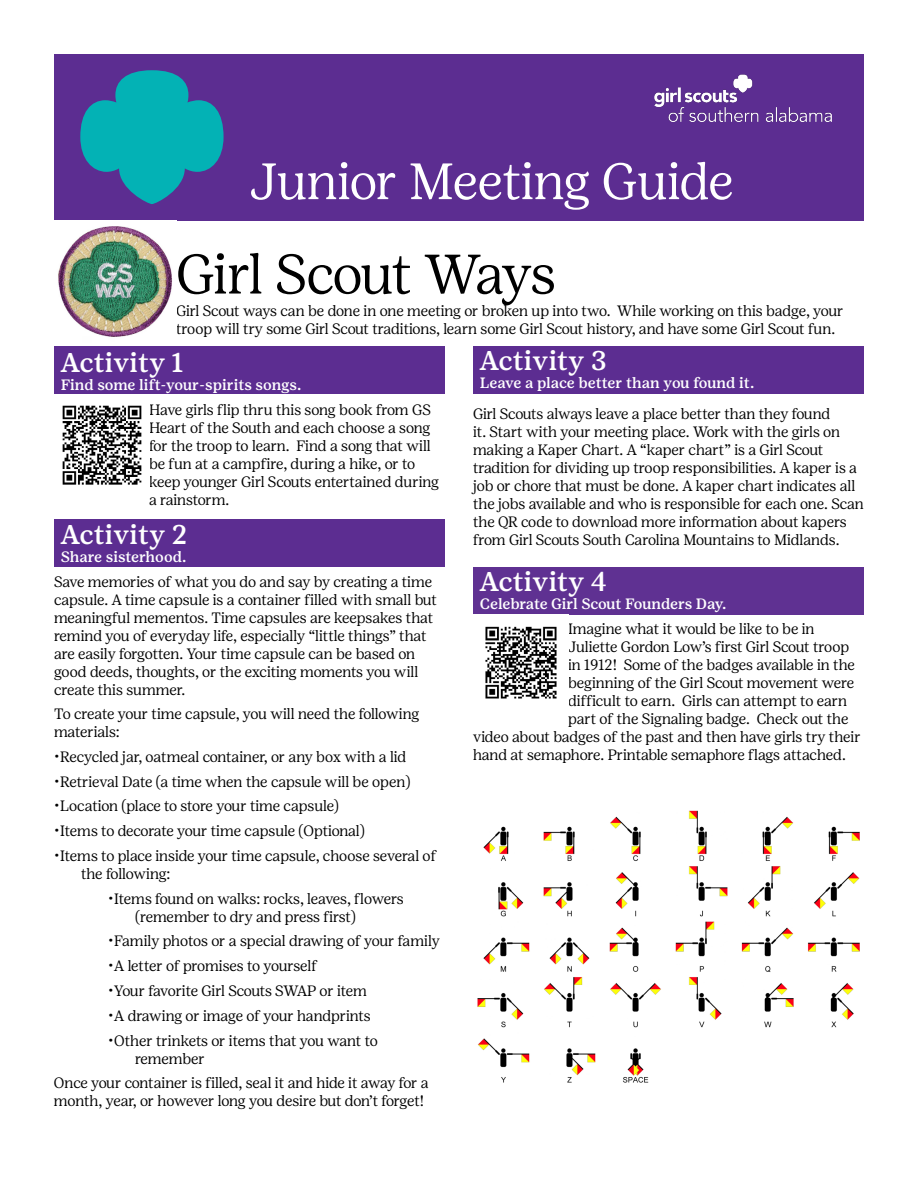
<style>
.page{position:relative;width:918px;height:1188px;background:#fff}
.page>*{position:absolute;margin:0;border:0;box-sizing:border-box;transform-origin:0 0}
.t1{font:300 55.5px "Girl Scout Display";letter-spacing:-.03em;color:#000}
.t2{font:300 51px "Girl Scout Display";letter-spacing:-.01em;color:#fff}
.t3{font:500 27px "Girl Scout Text";color:#fff}
.t4{font:300 15px/18px "Girl Scout Display";letter-spacing:-.005em;color:#000}
.t5{font:500 15px "Girl Scout Text";letter-spacing:-.01em;color:#fff}
.t6{font:300 15px "Girl Scout Display";letter-spacing:-.025em;color:#000}
</style>
<div class="page">
<div style="left:54px;top:54px;width:810px;height:166px;background:#5c2d91"></div>
<svg style="left:80px;top:70px;width:144px;height:134px"></svg>
<img style="left:654px;top:74px;width:178px;height:48px">
<div style="left:54px;top:519px;width:391px;height:48px;background:#5c2d91"></div>
<div style="left:54px;top:346px;width:391px;height:48px;background:#5c2d91"></div>
<div style="left:473px;top:567px;width:391px;height:48px;background:#5f3192"></div>
<div style="left:473px;top:346px;width:391px;height:48px;background:#5c2d91"></div>
<img style="left:62px;top:405px;width:80px;height:80px">
<img style="left:485px;top:626px;width:72px;height:73px">
<img style="left:477px;top:810px;width:383px;height:273px">
<img style="left:58px;top:226px;width:114px;height:111px">
<h2 class="t2" style="left:249px;top:153px;width:485px">Junior Meeting Guide</h2>
<h1 class="t1" style="left:176px;top:243px;width:381px">Girl Scout Ways</h1>
<p class="t4" style="left:176px;top:302px;width:669px">Girl Scout ways can be done in one meeting or broken up into two. While working on this badge, your troop will try some Girl Scout traditions, learn some Girl Scout history, and have some Girl Scout fun.</p>
<h3 class="t3" style="left:61px;top:347px;width:124px">Activity 1</h3>
<p class="t5" style="left:61px;top:376px;width:242px">Find some lift-your-spirits songs.</p>
<p class="t4" style="left:149px;top:400px;width:292px">Have girls flip thru this song book from GS Heart of the South and each choose a song for the troop to learn. Find a song that will be fun at a campfire, during a hike, or to keep younger Girl Scouts entertained during a rainstorm.</p>
<h3 class="t3" style="left:61px;top:519px;width:129px">Activity 2</h3>
<p class="t5" style="left:61px;top:548px;width:127px">Share sisterhood.</p>
<p class="t4" style="left:54px;top:572px;width:384px">Save memories of what you do and say by creating a time capsule. A time capsule is a container filled with small but meaningful mementos. Time capsules are keepsakes that remind you of everyday life, especially “little things” that are easily forgotten. Your time capsule can be based on good deeds, thoughts, or the exciting moments you will create this summer.</p>
<p class="t4" style="left:54px;top:705px;width:367px">To create your time capsule, you will need the following materials:</p>
<p class="t4" style="left:54px;top:748px;width:354px">•Recycled jar, oatmeal container, or any box with a lid</p>
<p class="t4" style="left:54px;top:773px;width:358px">•Retrieval Date (a time when the capsule will be open)</p>
<p class="t4" style="left:54px;top:797px;width:286px">•Location (place to store your time capsule)</p>
<p class="t4" style="left:54px;top:822px;width:312px">•Items to decorate your time capsule (Optional)</p>
<p class="t4" style="left:81px;top:847px;width:357px;text-indent:-27px">•Items to place inside your time capsule, choose several of the following:</p>
<p class="t4" style="left:135px;top:890px;width:270px;text-indent:-27px">•Items found on walks: rocks, leaves, flowers (remember to dry and press first)</p>
<p class="t4" style="left:108px;top:932px;width:333px">•Family photos or a special drawing of your family</p>
<p class="t4" style="left:108px;top:957px;width:211px">•A letter of promises to yourself</p>
<p class="t6" style="left:108px;top:982px;width:261px">•Your favorite Girl Scouts SWAP or item</p>
<p class="t4" style="left:108px;top:1007px;width:264px">•A drawing or image of your handprints</p>
<p class="t4" style="left:135px;top:1031px;width:244px;text-indent:-27px">•Other trinkets or items that you want to remember</p>
<p class="t4" style="left:54px;top:1074px;width:376px">Once your container is filled, seal it and hide it away for a month, year, or however long you desire but don’t forget!</p>
<h3 class="t3" style="left:480px;top:345px;width:128px">Activity 3</h3>
<p class="t5" style="left:480px;top:374px;width:276px">Leave a place better than you found it.</p>
<p class="t4" style="left:473px;top:405px;width:392px">Girl Scouts always leave a place better than they found<br>it. Start with your meeting place. Work with the girls on making a Kaper Chart. A “kaper chart” is a Girl Scout tradition for dividing up troop responsibilities. A kaper is a job or chore that must be done. A kaper chart indicates all the jobs available and who is responsible for each one. Scan the QR code to download more information about kapers from Girl Scouts South Carolina Mountains to Midlands.</p>
<h3 class="t3" style="left:480px;top:566px;width:129px">Activity 4</h3>
<p class="t5" style="left:480px;top:595px;width:248px">Celebrate Girl Scout Founders Day.</p>
<p class="t4" style="left:568px;top:620px;width:248px">Imagine what it would be like to be in</p>
<p class="t4" style="left:568px;top:638px;width:283px">Juliette Gordon Low’s first Girl Scout troop</p>
<p class="t4" style="left:568px;top:656px;width:288px">in 1912! Some of the badges available in the</p>
<p class="t4" style="left:568px;top:674px;width:287px">beginning of the Girl Scout movement were</p>
<p class="t4" style="left:568px;top:692px;width:280px">difficult to earn. Girls can attempt to earn</p>
<p class="t4" style="left:568px;top:710px;width:282px">part of the Signaling badge. Check out the</p>
<p class="t4" style="left:473px;top:728px;width:389px">video about badges of the past and then have girls try their</p>
<p class="t4" style="left:473px;top:746px;width:374px">hand at semaphore. Printable semaphore flags attached.</p>
</div>
